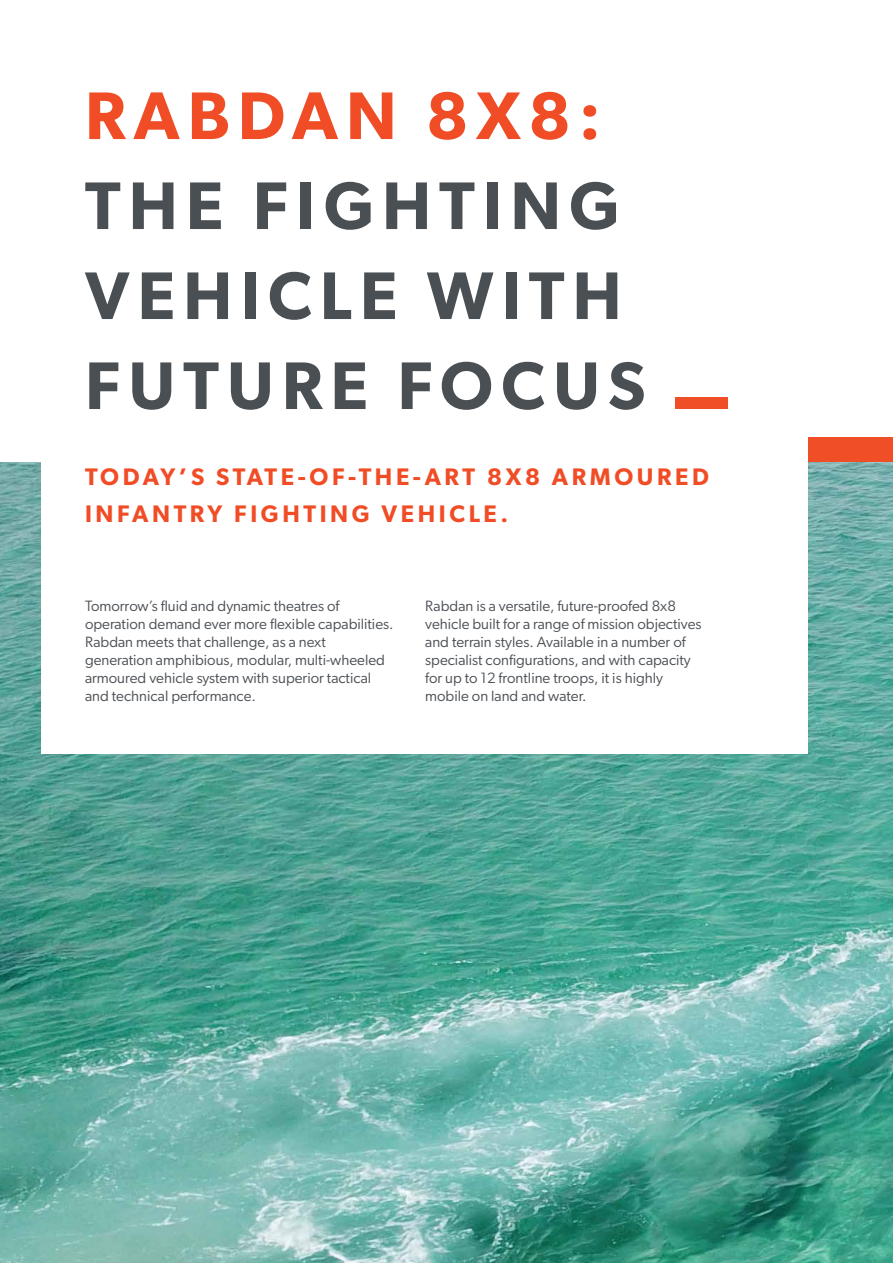
<style>
.page{position:relative;width:893px;height:1263px;background:#fff}
.page>*{position:absolute;margin:0;border:0;box-sizing:border-box;transform-origin:0 0}
.t1{font:600 67.5px/90px "Gibson";letter-spacing:.12em;color:#4a4f54}
.t2{font:600 67.5px "Gibson";letter-spacing:.12em;color:#f04c25}
.t3{font:600 24px/37.5px "Gibson";letter-spacing:.15em;color:#f04c25}
.t4{font:15px/18px "Gibson";color:#4a4f54}
</style>
<div class="page">
<div style="left:541px;top:438px;width:352px;height:64px;background:#f04e26"></div>
<img style="left:0;top:462px;width:893px;height:801px">
<div style="left:41px;top:118px;width:766px;height:636px;background:#fff"></div>
<div style="left:675px;top:398px;width:53px;height:11px;background:#f04e26"></div>
<h1 class="t2" style="left:85px;top:75px;width:517px">RABDAN 8X8:</h1>
<h1 class="t1" style="left:85px;top:159px;width:562px">THE FIGHTING<br>VEHICLE WITH<br>FUTURE FOCUS</h1>
<h2 class="t3" style="left:85px;top:457px;width:625px">TODAY’S STATE-OF-THE-ART 8X8 ARMOURED<br>INFANTRY FIGHTING VEHICLE.</h2>
<p class="t4" style="left:85px;top:596px;width:310px">Tomorrow’s fluid and dynamic theatres of operation demand ever more flexible capabilities.<br>Rabdan meets that challenge, as a next generation amphibious, modular, multi-wheeled armoured vehicle system with superior tactical and technical performance.</p>
<p class="t4" style="left:425px;top:596px;width:278px">Rabdan is a versatile, future-proofed 8x8 vehicle built for a range of mission objectives and terrain styles. Available in a number of specialist configurations, and with capacity for up to 12 frontline troops, it is highly mobile on land and water.</p>
</div>
